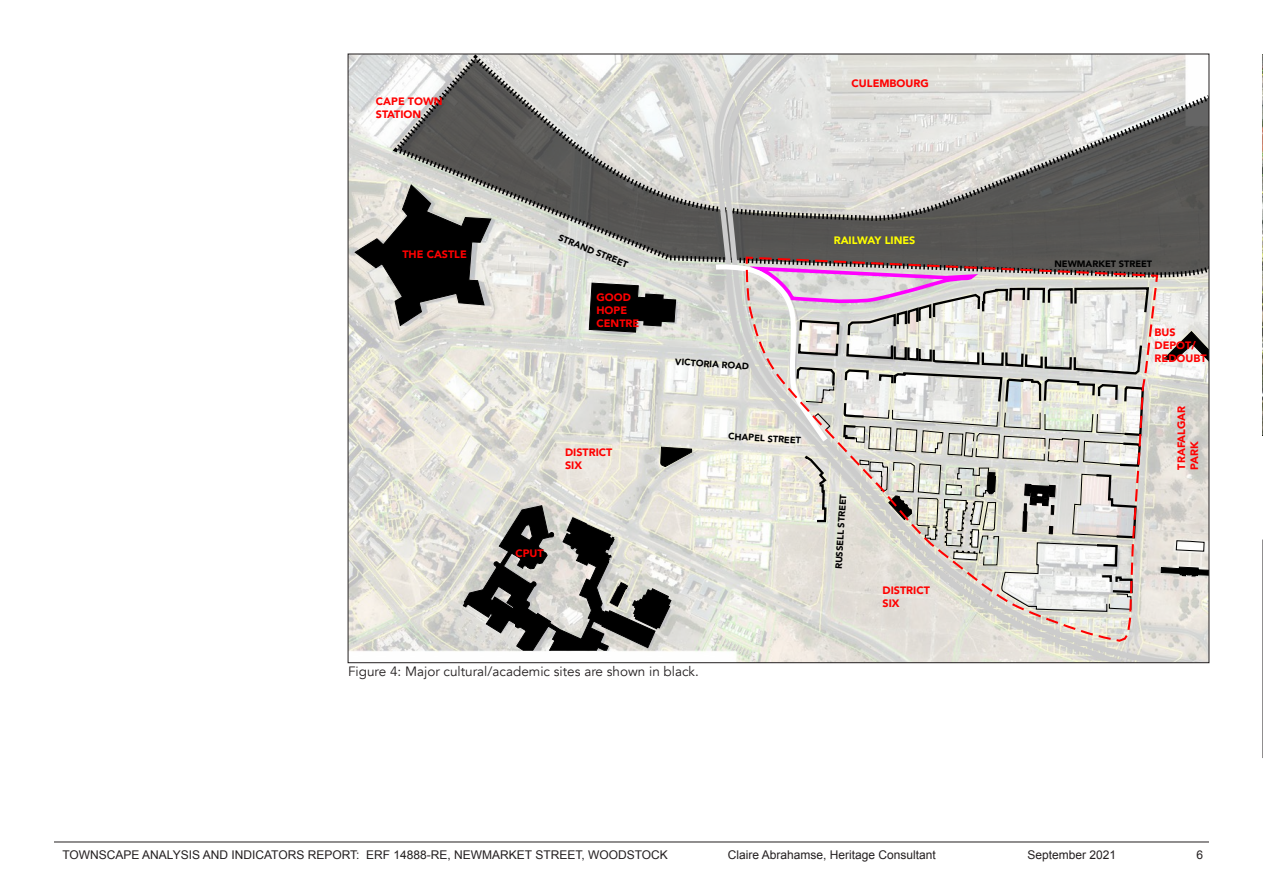
<style>
.page{position:relative;width:1263px;height:893px;background:#fff}
.page>*{position:absolute;margin:0;border:0;box-sizing:border-box;transform-origin:0 0}
.t1{font:13.5px "Avenir";color:#231f20}
.t2{font:12px "Arial";color:#231f20}
.t3{font:900 10.8px/12.9px "Avenir";color:#f00}
.t4{font:900 10.8px "Avenir";color:#ff0}
.t5{font:900 9.15px "Avenir";color:#000}
</style>
<div class="page">
<hr style="left:54px;top:842px;width:1155px;height:1px;background:#231f20">
<svg style="left:350px;top:56px;width:857px;height:605px;background:#e3e1db"></svg>
<svg style="left:393px;top:163px;width:814px;height:114px;background:#b0b1ac"></svg>
<svg style="left:393px;top:56px;width:78px;height:107px"></svg>
<svg style="left:471px;top:56px;width:736px;height:167px;background:#9f9f9c"></svg>
<svg style="left:1201px;top:92px;width:6px;height:12px"></svg>
<svg style="left:1125px;top:56px;width:47px;height:605px;background:#8e8d8a"></svg>
<svg style="left:709px;top:56px;width:416px;height:605px;background:#b8b7b4"></svg>
<svg style="left:589px;top:283px;width:87px;height:50px;background:#363634"></svg>
<svg style="left:660px;top:447px;width:32px;height:38px"></svg>
<svg style="left:354px;top:184px;width:137px;height:142px;background:#7a7975"></svg>
<svg style="left:463px;top:505px;width:209px;height:146px;background:#8d8c88"></svg>
<svg style="left:711px;top:256px;width:496px;height:356px;background:#c7c4be"></svg>
<svg style="left:745px;top:268px;width:413px;height:376px;background:#d5d0cc"></svg>
<svg style="left:1262px;top:540px;width:1px;height:218px"></svg>
<p class="t3" style="left:376px;top:95px;width:68px">CAPE TOWN<br>STATION</p>
<p class="t3" style="left:851px;top:77px;width:79px">CULEMBOURG</p>
<p class="t3" style="left:402px;top:247px;width:66px">THE CASTLE</p>
<p class="t5" style="left:562px;top:230px;width:75px;rotate:22deg">STRAND STREET</p>
<p class="t3" style="left:596px;top:291px;width:44px">GOOD<br>HOPE<br>CENTRE</p>
<p class="t3" style="left:565px;top:446px;width:49px">DISTRICT<br>SIX</p>
<p class="t3" style="left:515px;top:546px;width:30px">CPUT</p>
<p class="t5" style="left:676px;top:353px;width:76px;rotate:4deg">VICTORIA ROAD</p>
<p class="t5" style="left:729px;top:428px;width:74px;rotate:4deg">CHAPEL STREET</p>
<p class="t1" style="left:348px;top:663px;width:352px">Figure 4: Major cultural/academic sites are shown in black.</p>
<p class="t4" style="left:834px;top:231px;width:83px">RAILWAY LINES</p>
<p class="t5" style="left:830px;top:569px;width:77px;rotate:-86deg">RUSSELL STREET</p>
<p class="t3" style="left:882px;top:583px;width:49px">DISTRICT<br>SIX</p>
<p class="t5" style="left:1054px;top:256px;width:99px">NEWMARKET STREET</p>
<p class="t3" style="left:1154px;top:326px;width:53px">BUS<br>DEPOT/<br>REDOUBT</p>
<p class="t3" style="left:1174px;top:469px;width:65px;rotate:-90deg">TRAFALGAR<br>PARK</p>
<p class="t2" style="left:63px;top:847px;width:607px">TOWNSCAPE ANALYSIS AND INDICATORS REPORT: ERF 14888-RE, NEWMARKET STREET, WOODSTOCK</p>
<p class="t2" style="left:728px;top:847px;width:210px">Claire Abrahamse, Heritage Consultant</p>
<p class="t2" style="left:1027px;top:847px;width:90px">September 2021</p>
<p class="t2" style="left:1197px;top:847px;width:8px">6</p>
</div>
